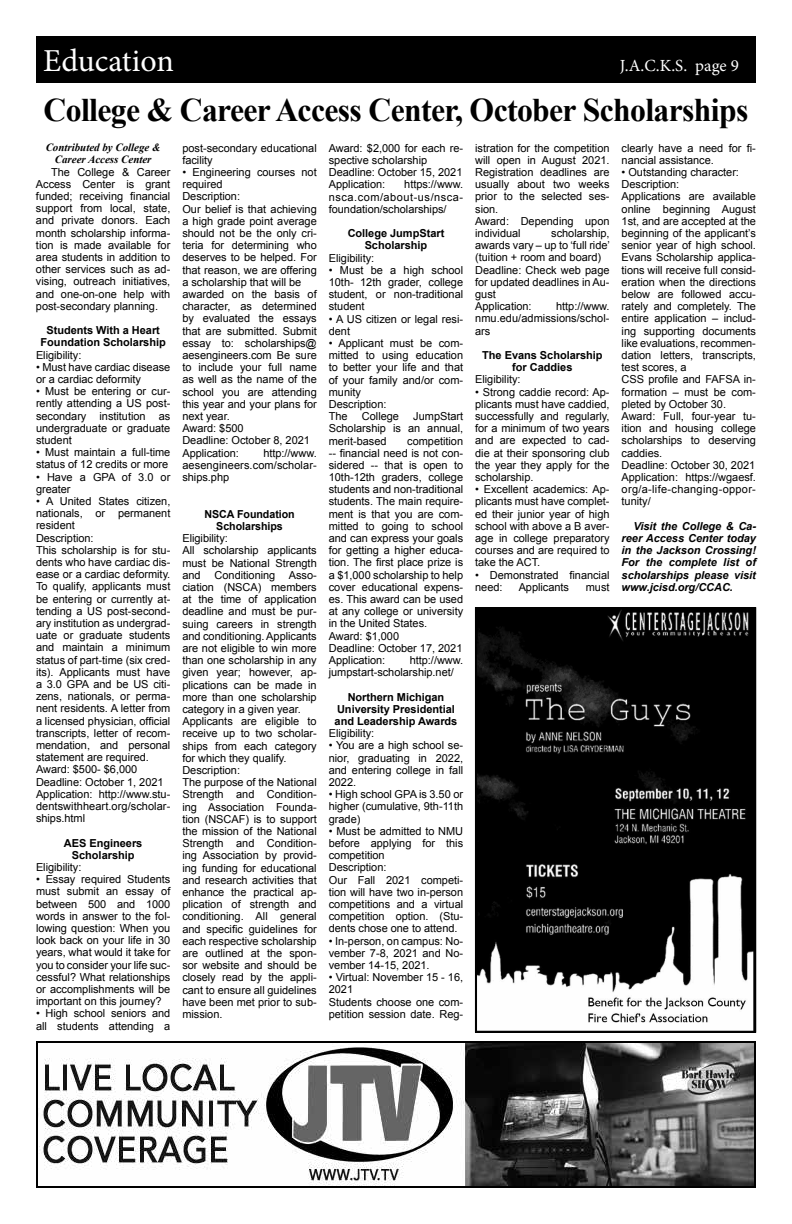
<style>
.page{position:relative;width:792px;height:1224px;background:#fff}
.page>*{position:absolute;margin:0;border:0;box-sizing:border-box;transform-origin:0 0}
.t1{font:700 33px "Times New Roman";letter-spacing:-.02em;color:#000;scale:.96 1}
.t2{font:32px "Minion Pro";color:#fff}
.t3{font:17px "Minion Pro";color:#fff}
.t4{font:11px/12.2px "Arial";letter-spacing:-.005em;color:#000}
.t5{font:700 11px/12.2px "Arial";letter-spacing:-.005em;color:#000;text-align:center}
.t6{font:italic 700 11px/12.2px "Arial";letter-spacing:-.005em;color:#000;text-align:justify}
.t7{font:italic 700 11px/12.2px "Times New Roman";letter-spacing:-.005em;color:#000;text-align:center}
</style>
<div class="page">
<div style="left:36px;top:36px;width:720px;height:47px;background:#000"></div>
<img style="left:39px;top:1044px;width:714px;height:141px">
<div style="left:36px;top:1041px;width:720px;height:147px;border:2px solid #000"></div>
<img style="left:477px;top:609px;width:277px;height:421px">
<div style="left:475px;top:607px;width:281px;height:425px;border:1px solid #000"></div>
<h2 class="t2" style="left:43px;top:39px;width:132px">Education</h2>
<h3 class="t3" style="left:620px;top:54px;width:121px">J.A.C.K.S. page 9</h3>
<h1 class="t1" style="left:44px;top:87px;width:736px">College &amp; Career Access Center, October Scholarships</h1>
<p class="t7" style="left:46px;top:141px;width:117px">Contributed by College &amp;<br>Career Access Center</p>
<p class="t4" style="left:36px;top:166px;width:136px;text-align:justify;text-indent:15px">The College &amp; Career Access Center is grant funded; receiving financial support from local, state, and private donors. Each month scholarship informa&shy;tion is made available for area students in addition to other services such as ad&shy;vising, outreach initiatives, and one-on-one help with post-secondary planning.</p>
<p class="t5" style="left:41px;top:325px;width:127px">Students With a Heart<br>Foundation Scholarship</p>
<p class="t4" style="left:36px;top:349px;width:47px">Eligibility:</p>
<p class="t4" style="left:36px;top:361px;width:136px">• Must have cardiac disease or a cardiac deformity</p>
<p class="t4" style="left:36px;top:385px;width:136px;text-align:justify">• Must be entering or cur&shy;rently attending a US post&shy;secondary institution as undergraduate or graduate student</p>
<p class="t4" style="left:36px;top:446px;width:136px">• Must maintain a full-time status of 12 credits or more</p>
<p class="t4" style="left:36px;top:471px;width:136px">• Have a GPA of 3.0 or greater</p>
<p class="t4" style="left:36px;top:495px;width:136px">• A United States citizen, nationals, or permanent resident<br>Description:<br>This scholarship is for stu&shy;dents who have cardiac dis&shy;ease or a cardiac deformity.<br>To qualify, applicants must be entering or currently at&shy;tending a US post-second&shy;ary institution as undergrad&shy;uate or graduate students and maintain a minimum status of part-time (six cred&shy;its). Applicants must have a 3.0 GPA and be US citi&shy;zens, nationals, or perma&shy;nent residents. A letter from a licensed physician, official transcripts, letter of recom&shy;mendation, and personal statement are required.<br>Award: $500- $6,000<br>Deadline: October 1, 2021<br>Application: http://www.stu&shy;dentswithheart.org/scholar&shy;ships.html</p>
<p class="t5" style="left:64px;top:837px;width:80px">AES Engineers<br>Scholarship</p>
<p class="t4" style="left:36px;top:861px;width:47px">Eligibility:</p>
<p class="t4" style="left:36px;top:873px;width:136px;text-align:justify">• Essay required Students must submit an essay of between 500 and 1000 words in answer to the fol&shy;lowing question: When you look back on your life in 30 years, what would it take for you to consider your life suc&shy;cessful? What relationships or accomplishments will be important on this journey?</p>
<p class="t4" style="left:36px;top:1007px;width:136px">• High school seniors and all students attending a</p>
<p class="t4" style="left:329px;top:142px;width:136px">Award: $2,000 for each re&shy;spective scholarship<br>Deadline: October 15, 2021<br>Application:</p>
<p class="t4" style="left:622px;top:142px;width:136px">clearly have a need for fi&shy;nancial assistance.</p>
<p class="t4" style="left:622px;top:166px;width:136px">• Outstanding character:<br>Description:<br>Applications are available online beginning August<br>1st, and are accepted at the beginning of the applicant’s senior year of high school.<br>Evans Scholarship applica&shy;tions will receive full consid&shy;eration when the directions below are followed accu&shy;rately and completely. The entire application – includ&shy;ing supporting documents like evaluations, recommen&shy;dation letters, transcripts, test scores, a<br>CSS profile and FAFSA in&shy;formation – must be com&shy;pleted by October 30.<br>Award: Full, four-year tu&shy;ition and housing college scholarships to deserving caddies.<br>Deadline: October 30, 2021<br>Application: https://wgaesf. org/a-life-changing-oppor&shy;tunity/</p>
<p class="t6" style="left:622px;top:520px;width:136px;text-indent:12px">Visit the College &amp; Ca&shy;reer Access Center today in the Jackson Crossing!<br>For the complete list of scholarships please visit www.jcisd.org/CCAC.</p>
<p class="t4" style="left:475px;top:142px;width:136px">istration for the competition will open in August 2021.<br>Registration deadlines are usually about two weeks prior to the selected ses&shy;sion.<br>Award: Depending upon individual</p>
<p class="t4" style="left:182px;top:142px;width:136px">post-secondary educational facility</p>
<p class="t4" style="left:182px;top:166px;width:136px">• Engineering courses not required<br>Description:<br>Our belief is that achieving a high grade point average should not be the only cri&shy;teria for determining who deserves to be helped. For that reason, we are offering a scholarship that will be awarded on the basis of character, as determined by evaluated the essays that are submitted. Submit essay to: scholarships@ aesengineers.com Be sure to include your full name as well as the name of the school you are attending this year and your plans for next year.<br>Award: $500<br>Deadline: October 8, 2021<br>Application:</p>
<p class="t4" style="left:329px;top:178px;width:136px;text-align:justify;text-indent:75px">https://www. nsca.com/about-us/nsca&shy;foundation/scholarships/</p>
<p class="t5" style="left:348px;top:228px;width:98px">College JumpStart<br>Scholarship</p>
<p class="t4" style="left:329px;top:252px;width:47px">Eligibility:</p>
<p class="t4" style="left:329px;top:264px;width:136px;text-align:justify">• Must be a high school 10th- 12th grader, college student, or non-traditional student</p>
<p class="t4" style="left:329px;top:313px;width:136px">• A US citizen or legal resi&shy;dent</p>
<p class="t4" style="left:329px;top:337px;width:136px">• Applicant must be com&shy;mitted to using education to better your life and that of your family and/or com&shy;munity<br>Description:<br>The</p>
<p class="t4" style="left:475px;top:227px;width:136px;text-indent:76px">scholarship, awards vary – up to ‘full ride’ (tuition + room and board)<br>Deadline: Check web page for updated deadlines in Au&shy;gust<br>Application:</p>
<p class="t4" style="left:475px;top:300px;width:136px;text-align:justify;text-indent:81px">http://www. nmu.edu/admissions/schol&shy;ars</p>
<p class="t5" style="left:482px;top:349px;width:122px">The Evans Scholarship for Caddies</p>
<p class="t4" style="left:475px;top:374px;width:47px">Eligibility:</p>
<p class="t4" style="left:475px;top:386px;width:136px;text-align:justify">• Strong caddie record: Ap&shy;plicants must have caddied, successfully and regularly, for a minimum of two years and are expected to cad&shy;die at their sponsoring club the year they apply for the scholarship.</p>
<p class="t4" style="left:475px;top:483px;width:136px;text-align:justify">• Excellent academics: Ap&shy;plicants must have complet&shy;ed their junior year of high school with above a B aver&shy;age in college preparatory courses and are required to take the ACT.</p>
<p class="t4" style="left:475px;top:569px;width:136px">• Demonstrated financial need:</p>
<p class="t4" style="left:329px;top:410px;width:136px;text-align:justify;text-indent:85px">JumpStart Scholarship is an annual, merit-based</p>
<p class="t4" style="left:362px;top:410px;width:39px">College</p>
<p class="t4" style="left:329px;top:435px;width:136px;text-indent:78px">competition -- financial need is not con&shy;sidered -- that is open to<br>10th-12th graders, college students and non-traditional students. The main require&shy;ment is that you are com&shy;mitted to going to school and can express your goals for getting a higher educa&shy;tion. The first place prize is a $1,000 scholarship to help cover educational expens&shy;es. This award can be used at any college or university in the United States.<br>Award: $1,000<br>Deadline: October 17, 2021<br>Application:</p>
<p class="t4" style="left:182px;top:447px;width:136px;text-align:justify;text-indent:81px">http://www. aesengineers.com/scholar&shy;ships.php</p>
<p class="t5" style="left:204px;top:508px;width:92px">NSCA Foundation<br>Scholarships</p>
<p class="t4" style="left:182px;top:532px;width:136px">Eligibility:<br>All scholarship applicants must be National Strength and</p>
<p class="t4" style="left:182px;top:569px;width:136px;text-indent:32px">Conditioning Asso&shy;ciation (NSCA) members at the time of application deadline and must be pur&shy;suing careers in strength and conditioning. Applicants are not eligible to win more than one scholarship in any given year; however, ap&shy;plications can be made in more than one scholarship category in a given year.<br>Applicants are eligible to receive up to two scholar&shy;ships from each category for which they qualify.<br>Description:<br>The purpose of the National<br>Strength and Condition&shy;ing Association Founda&shy;tion (NSCAF) is to support the mission of the National<br>Strength and Condition&shy;ing Association by provid&shy;ing funding for educational and research activities that enhance the practical ap&shy;plication of strength and conditioning. All general and specific guidelines for each respective scholarship are outlined at the spon&shy;sor website and should be closely read by the appli&shy;cant to ensure all guidelines have been met prior to sub&shy;mission.</p>
<p class="t4" style="left:519px;top:581px;width:52px">Applicants</p>
<p class="t4" style="left:586px;top:581px;width:25px">must</p>
<p class="t4" style="left:329px;top:654px;width:136px;text-indent:81px">http://www. jumpstart-scholarship.net/</p>
<p class="t5" style="left:335px;top:691px;width:124px">Northern Michigan<br>University Presidential and Leadership Awards</p>
<p class="t4" style="left:329px;top:727px;width:47px">Eligibility:</p>
<p class="t4" style="left:329px;top:740px;width:136px;text-align:justify">• You are a high school se&shy;nior, graduating in 2022, and entering college in fall 2022.</p>
<p class="t4" style="left:329px;top:788px;width:136px;text-align:justify">• High school GPA is 3.50 or higher (cumulative, 9th-11th grade)</p>
<p class="t4" style="left:329px;top:825px;width:136px">• Must be admitted to NMU before applying for this competition<br>Description:<br>Our Fall 2021 competi&shy;tion will have two in-person competitions and a virtual competition option. (Stu&shy;dents chose one to attend.</p>
<p class="t4" style="left:329px;top:935px;width:136px;text-align:justify">• In-person, on campus: No&shy;vember 7-8, 2021 and No&shy;vember 14-15, 2021.</p>
<p class="t4" style="left:329px;top:971px;width:136px">• Virtual: November 15 - 16,<br>2021<br>Students choose one com&shy;petition session date. Reg-</p>
</div>
